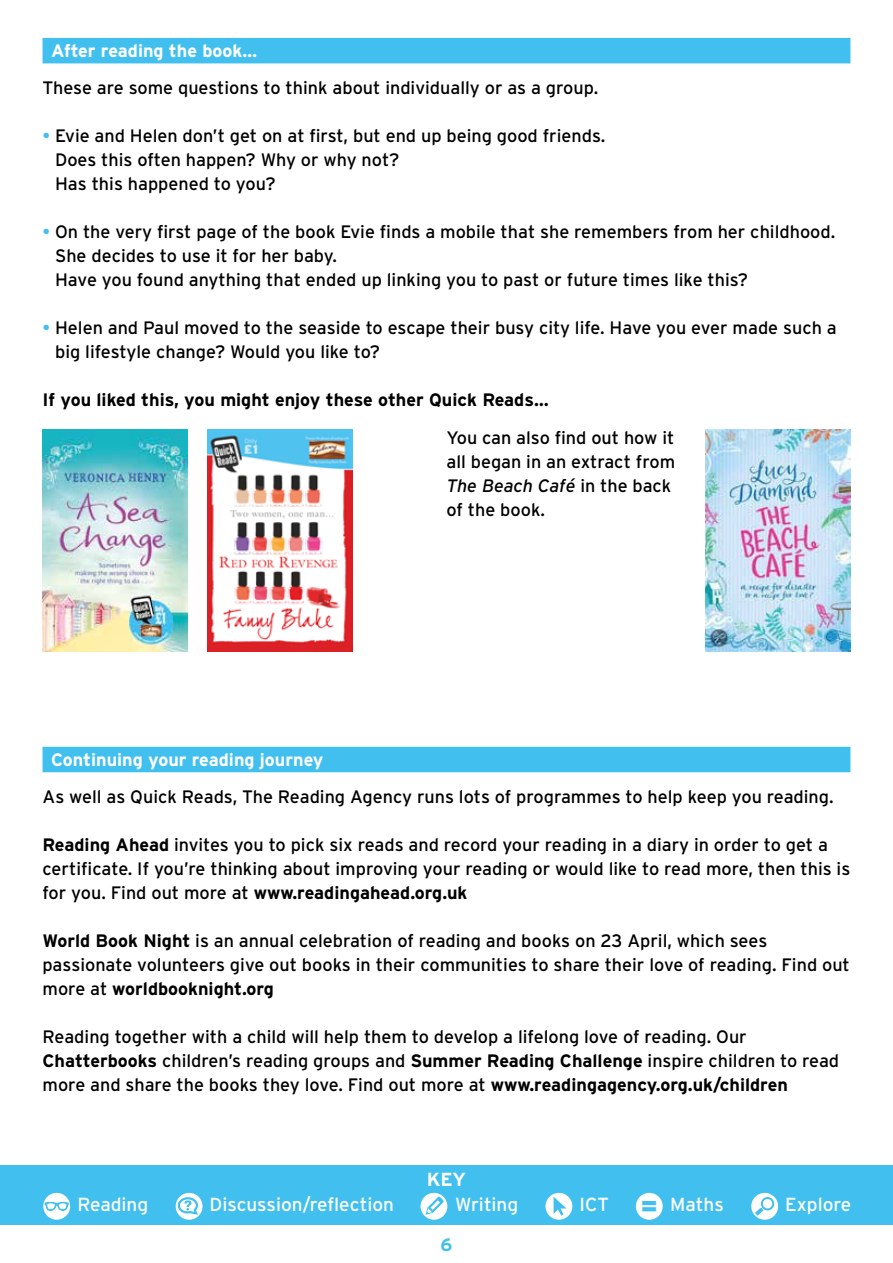
<style>
.page{position:relative;width:893px;height:1263px;background:#fff}
.page>*{position:absolute;margin:0;border:0;box-sizing:border-box;transform-origin:0 0}
.t1{font:900 22.65px "Interstate";color:#41c0f0;scale:1.25 1}
.t2{font:18.9px "Interstate";color:#fff}
.t3{font:700 18.9px "Interstate";color:#fff}
.t4{font:18px/24px "Interstate";color:#000}
.t5{font:700 18px "Interstate";color:#000}
.t6{font:700 18px "Interstate";color:#fff}
.t7{font:700 18px "Interstate";color:#41c0f0}
.s1{color:#41c0f0}
.s2{font-style:italic}
.s3{font-weight:700}
</style>
<div class="page">
<div style="left:0;top:1165px;width:893px;height:60px;background:#41c0f0"></div>
<svg style="left:751px;top:1193px;width:27px;height:27px"></svg>
<svg style="left:755px;top:1197px;width:20px;height:18px"></svg>
<div style="left:421px;top:1193px;width:26px;height:27px;background:#fff;border-radius:50%"></div>
<svg style="left:426px;top:1196px;width:18px;height:19px"></svg>
<svg style="left:176px;top:1193px;width:27px;height:27px"></svg>
<svg style="left:178px;top:1197px;width:20px;height:18px"></svg>
<div style="left:636px;top:1193px;width:27px;height:27px;background:#fff;border-radius:50%"></div>
<svg style="left:545px;top:1193px;width:27px;height:27px"></svg>
<svg style="left:554px;top:1196px;width:12px;height:20px"></svg>
<div style="left:43px;top:1193px;width:27px;height:27px;background:#fff;border-radius:50%"></div>
<svg style="left:44px;top:1201px;width:25px;height:19px"></svg>
<div style="left:43px;top:38px;width:807px;height:25px;background:#41c0f0"></div>
<div style="left:43px;top:747px;width:807px;height:25px;background:#41c0f0"></div>
<img style="left:43px;top:429px;width:144px;height:222px">
<img style="left:706px;top:429px;width:144px;height:222px">
<img style="left:208px;top:429px;width:145px;height:222px">
<p class="t6" style="left:51px;top:41px;width:207px">After reading the book…</p>
<p class="t4" style="left:43px;top:75px;width:557px">These are some questions to think about individually or as a group.</p>
<p class="t4" style="left:55px;top:123px;width:552px;text-indent:-13px"><span class="s1">•</span> Evie and Helen don’t get on at first, but end up being good friends.<br>Does this often happen? Why or why not?<br>Has this happened to you?</p>
<p class="t4" style="left:55px;top:219px;width:782px;text-indent:-13px"><span class="s1">•</span> On the very first page of the book Evie finds a mobile that she remembers from her childhood.<br>She decides to use it for her baby.<br>Have you found anything that ended up linking you to past or future times like this?</p>
<p class="t4" style="left:55px;top:315px;width:783px;text-indent:-13px"><span class="s1">•</span> Helen and Paul moved to the seaside to escape their busy city life. Have you ever made such a big lifestyle change? Would you like to?</p>
<p class="t5" style="left:43px;top:389px;width:508px">If you liked this, you might enjoy these other Quick Reads…</p>
<p class="t4" style="left:446px;top:426px;width:230px">You can also find out how it all began in an extract from<br><span class="s2">The Beach Café</span> in the back of the book.</p>
<p class="t6" style="left:51px;top:749px;width:274px">Continuing your reading journey</p>
<p class="t4" style="left:43px;top:784px;width:793px">As well as Quick Reads, The Reading Agency runs lots of programmes to help keep you reading.</p>
<p class="t4" style="left:43px;top:832px;width:809px"><span class="s3">Reading Ahead</span> invites you to pick six reads and record your reading in a diary in order to get a certificate. If you’re thinking about improving your reading or would like to read more, then this is for you. Find out more at <span class="s3">www.readingahead.org.uk</span></p>
<p class="t4" style="left:43px;top:928px;width:809px"><span class="s3">World Book Night</span> is an annual celebration of reading and books on 23 April, which sees passionate volunteers give out books in their communities to share their love of reading. Find out more at <span class="s3">worldbooknight.org</span></p>
<p class="t4" style="left:43px;top:1024px;width:798px">Reading together with a child will help them to develop a lifelong love of reading. Our<br><span class="s3">Chatterbooks</span> children’s reading groups and <span class="s3">Summer Reading Challenge</span> inspire children to read more and share the books they love. Find out more at <span class="s3">www.readingagency.org.uk/children</span></p>
<p class="t3" style="left:427px;top:1168px;width:41px">KEY</p>
<p class="t2" style="left:77px;top:1194px;width:72px">Reading</p>
<p class="t2" style="left:210px;top:1194px;width:186px">Discussion/reflection</p>
<p class="t2" style="left:455px;top:1194px;width:64px">Writing</p>
<p class="t2" style="left:580px;top:1194px;width:31px">ICT</p>
<p class="t2" style="left:670px;top:1194px;width:55px">Maths</p>
<p class="t2" style="left:785px;top:1194px;width:68px">Explore</p>
<p class="t1" style="left:640px;top:1193px;width:16px">=</p>
<p class="t7" style="left:440px;top:1235px;width:13px">6</p>
</div>
